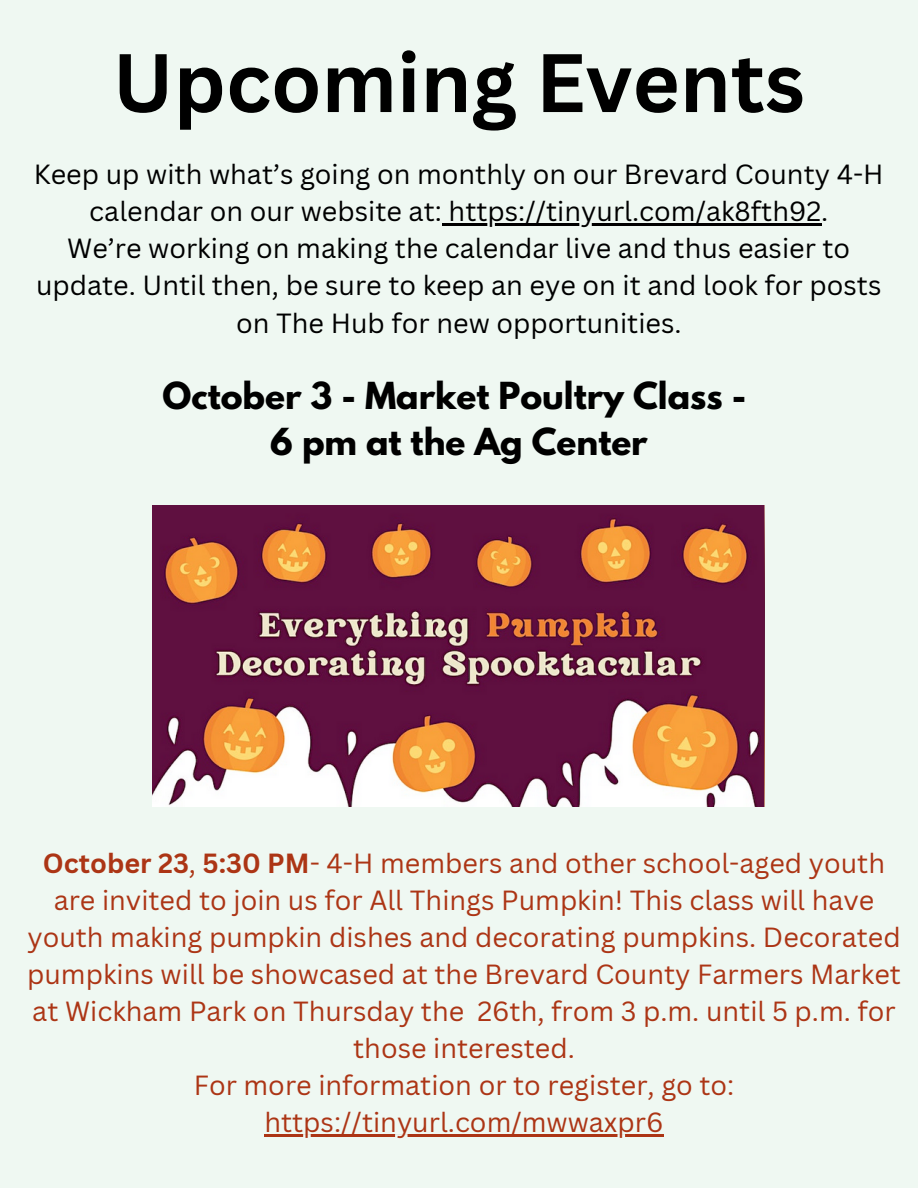
<style>
.page{position:relative;width:918px;height:1188px;background:#eff8f2}
.page>*{position:absolute;margin:0;border:0;box-sizing:border-box;transform-origin:0 0}
.t1{font:700 81px "Canva Sans";color:#000}
.t2{font:700 33px/46.2px "League Spartan";color:#000;text-align:center}
.t3{font:27px/37px "Canva Sans";color:#ac3515;text-align:center}
.t4{font:27px/37.2px "Canva Sans";color:#000;text-align:center}
.s1{font-weight:700}
</style>
<div class="page">
<hr style="left:264px;top:1135px;width:400px;height:2px;background:#ac3515">
<hr style="left:442px;top:223px;width:380px;height:3px;background:#000">
<img style="left:153px;top:505px;width:612px;height:302px">
<h2 class="t1" style="left:113px;top:26px;width:694px">Upcoming Events</h2>
<p class="t4" style="left:34px;top:155px;width:851px">Keep up with what’s going on monthly on our Brevard County 4-H calendar on our website at: https://tinyurl.com/ak8fth92.<br>We’re working on making the calendar live and thus easier to update. Until then, be sure to keep an eye on it and look for posts on The Hub for new opportunities.</p>
<h3 class="t2" style="left:163px;top:377px;width:585px">October 3 - Market Poultry Class -<br>6 pm at the Ag Center</h3>
<p class="t3" style="left:27px;top:844px;width:875px"><span class="s1">October 23</span>, <span class="s1">5:30 PM</span>- 4-H members and other school-aged youth are invited to join us for All Things Pumpkin! This class will have youth making pumpkin dishes and decorating pumpkins. Decorated pumpkins will be showcased at the Brevard County Farmers Market at Wickham Park on Thursday the 26th, from 3 p.m. until 5 p.m. for those interested.<br>For more information or to register, go to: https://tinyurl.com/mwwaxpr6</p>
</div>
